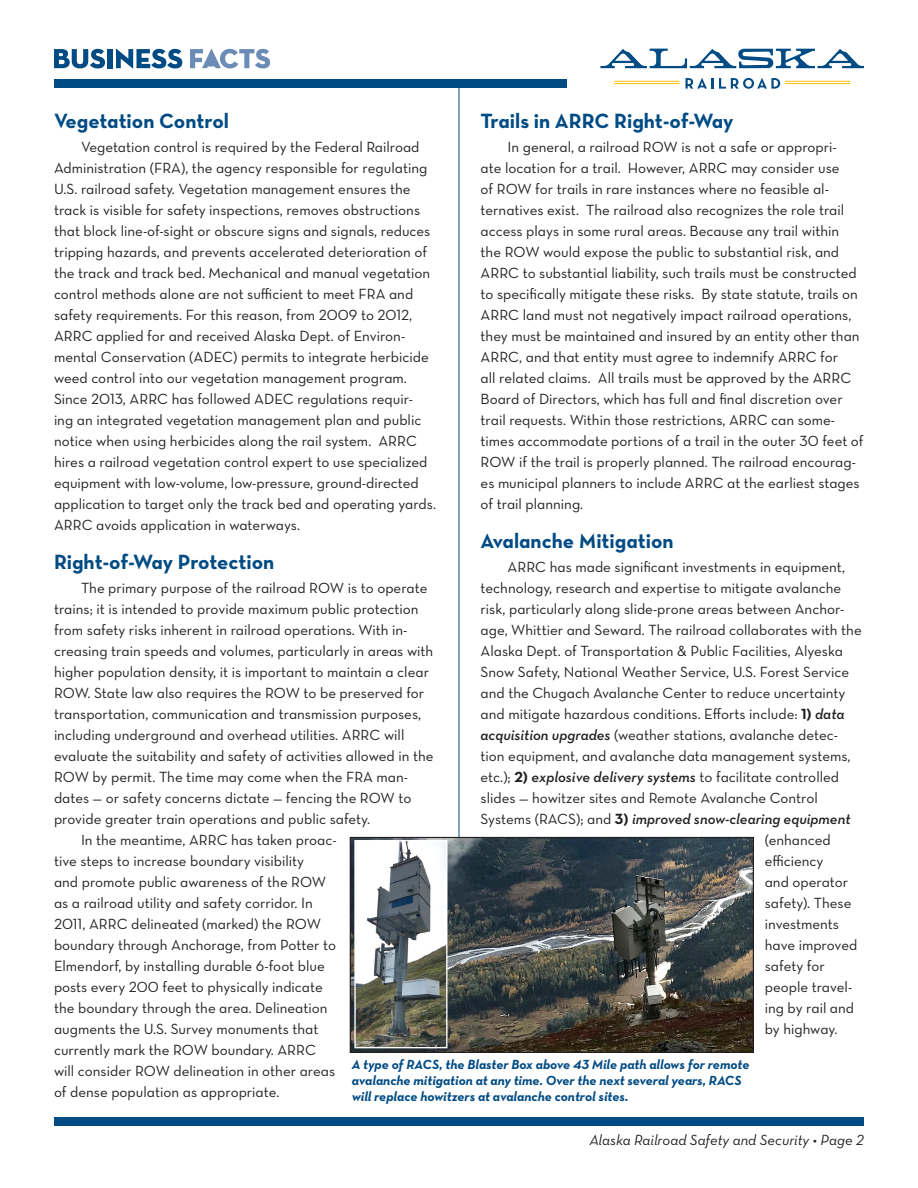
<style>
.page{position:relative;width:918px;height:1188px;background:#fff}
.page>*{position:absolute;margin:0;border:0;box-sizing:border-box;transform-origin:0 0}
.Subhead_1{font:21px "Neutra Text Bold Alt";color:#004b84}
.FSBodyText{font:15px/21px "Neutra Text Book Alt";color:#231f20}
.FSBodyText-2{font:15px "Neutra Text Demi Italic Alt";color:#231f20}
.t1{font:15px "Neutra Text Book Italic Alt";color:#231f20}
.t2{font:13.5px/16.2px "Neutra Text Bold Italic Alt";color:#004b84}
.s1{font-family:"Neutra Text Bold Alt"}
.s2{font-family:"Neutra Text Demi Italic Alt"}
.s3{font-family:"Neutra Text Book Alt"}
</style>
<div class="page">
<div style="left:54px;top:1118px;width:810px;height:8px;background:#004b84"></div>
<div style="left:54px;top:80px;width:513px;height:8px;background:#004b84"></div>
<svg style="left:686px;top:78px;width:94px;height:11px"></svg>
<svg style="left:600px;top:49px;width:264px;height:19px"></svg>
<hr style="left:614px;top:81px;width:66px;height:1px;background:#fdbe12">
<hr style="left:614px;top:83px;width:66px;height:1px;background:#fdbe12">
<hr style="left:785px;top:81px;width:65px;height:1px;background:#fdbe12">
<hr style="left:785px;top:83px;width:65px;height:1px;background:#fdbe12">
<svg style="left:54px;top:49px;width:51px;height:19px"></svg>
<div style="left:107px;top:49px;width:6px;height:19px;background:#004b84"></div>
<svg style="left:116px;top:49px;width:66px;height:20px"></svg>
<svg style="left:190px;top:49px;width:80px;height:19px"></svg>
<hr style="left:459px;top:88px;width:1px;height:910px;background:#004b84">
<img style="left:352px;top:839px;width:400px;height:212px">
<div style="left:350px;top:837px;width:404px;height:216px;border:1px solid #231f20"></div>
<img style="left:356px;top:842px;width:89px;height:204px">
<div style="left:354px;top:840px;width:93px;height:208px;border:1px solid #fff"></div>
<p class="Subhead_1" style="left:481px;top:108px;width:254px">Trails in ARRC Right-of-Way</p>
<p class="FSBodyText" style="left:481px;top:136px;width:385px;text-indent:27px">In general, a railroad ROW is not a safe or appropri-<br>ate location for a trail. However, ARRC may consider use<br>of ROW for trails in rare instances where no feasible al&shy;ternatives exist. The railroad also recognizes the role trail access plays in some rural areas. Because any trail within<br>the ROW would expose the public to substantial risk, and ARRC to substantial liability, such trails must be constructed to specifically mitigate these risks. By state statute, trails on ARRC land must not negatively impact railroad operations, they must be maintained and insured by an entity other than ARRC, and that entity must agree to indemnify ARRC for<br>all related claims. All trails must be approved by the ARRC Board of Directors, which has full and final discretion over trail requests. Within those restrictions, ARRC can some&shy;times accommodate portions of a trail in the outer 30 feet of ROW if the trail is properly planned. The railroad encourag&shy;es municipal planners to include ARRC at the earliest stages of trail planning.</p>
<p class="Subhead_1" style="left:481px;top:528px;width:194px">Avalanche Mitigation</p>
<p class="FSBodyText" style="left:508px;top:556px;width:339px">ARRC has made significant investments in equipment,</p>
<p class="FSBodyText" style="left:481px;top:577px;width:362px">technology, research and expertise to mitigate avalanche</p>
<p class="FSBodyText" style="left:481px;top:598px;width:365px">risk, particularly along slide-prone areas between Anchor-</p>
<p class="FSBodyText" style="left:481px;top:619px;width:383px">age, Whittier and Seward. The railroad collaborates with the</p>
<p class="FSBodyText" style="left:481px;top:640px;width:364px">Alaska Dept. of Transportation &amp; Public Facilities, Alyeska</p>
<p class="FSBodyText" style="left:481px;top:661px;width:370px">Snow Safety, National Weather Service, U.S. Forest Service</p>
<p class="FSBodyText" style="left:481px;top:682px;width:366px">and the Chugach Avalanche Center to reduce uncertainty</p>
<p class="FSBodyText" style="left:481px;top:703px;width:365px">and mitigate hazardous conditions. Efforts include: <span class="s1">1)</span> <span class="s2">data</span></p>
<p class="FSBodyText" style="left:481px;top:724px;width:359px"><span class="s2">acquisition upgrades</span> (weather stations, avalanche detec-</p>
<p class="FSBodyText" style="left:481px;top:745px;width:372px">tion equipment, and avalanche data management systems,</p>
<p class="FSBodyText" style="left:481px;top:766px;width:360px">etc.); <span class="s1">2)</span> <span class="s2">explosive delivery systems</span> to facilitate controlled</p>
<p class="FSBodyText" style="left:481px;top:787px;width:339px">slides — howitzer sites and Remote Avalanche Control</p>
<p class="FSBodyText-2" style="left:481px;top:809px;width:371px"><span class="s3">Systems (RACS); and</span> <span class="s1">3)</span> improved snow-clearing equipment</p>
<p class="FSBodyText" style="left:765px;top:829px;width:68px">(enhanced</p>
<p class="FSBodyText" style="left:765px;top:850px;width:60px">efficiency</p>
<p class="FSBodyText" style="left:765px;top:871px;width:85px">and operator</p>
<p class="FSBodyText" style="left:765px;top:892px;width:88px">safety). These</p>
<p class="FSBodyText" style="left:765px;top:913px;width:76px">investments</p>
<p class="FSBodyText" style="left:765px;top:934px;width:94px">have improved</p>
<p class="FSBodyText" style="left:765px;top:955px;width:62px">safety for</p>
<p class="FSBodyText" style="left:765px;top:976px;width:89px">people travel-</p>
<p class="FSBodyText" style="left:765px;top:997px;width:91px">ing by rail and</p>
<p class="FSBodyText" style="left:765px;top:1018px;width:74px">by highway.</p>
<p class="t2" style="left:352px;top:1056px;width:399px">A type of RACS, the Blaster Box above 43 Mile path allows for remote avalanche mitigation at any time. Over the next several years, RACS will replace howitzers at avalanche control sites.</p>
<p class="Subhead_1" style="left:54px;top:108px;width:176px">Vegetation Control</p>
<p class="FSBodyText" style="left:54px;top:136px;width:384px;text-indent:27px">Vegetation control is required by the Federal Railroad Administration (FRA), the agency responsible for regulating U.S. railroad safety. Vegetation management ensures the track is visible for safety inspections, removes obstructions that block line-of-sight or obscure signs and signals, reduces tripping hazards, and prevents accelerated deterioration of the track and track bed. Mechanical and manual vegetation control methods alone are not sufficient to meet FRA and safety requirements. For this reason, from 2009 to 2012, ARRC applied for and received Alaska Dept. of Environ&shy;mental Conservation (ADEC) permits to integrate herbicide weed control into our vegetation management program.<br>Since 2013, ARRC has followed ADEC regulations requir&shy;ing an integrated vegetation management plan and public notice when using herbicides along the rail system. ARRC hires a railroad vegetation control expert to use specialized equipment with low-volume, low-pressure, ground-directed application to target only the track bed and operating yards.<br>ARRC avoids application in waterways.</p>
<p class="Subhead_1" style="left:54px;top:549px;width:222px">Right-of-Way Protection</p>
<p class="FSBodyText" style="left:54px;top:577px;width:381px;text-indent:27px">The primary purpose of the railroad ROW is to operate trains; it is intended to provide maximum public protection from safety risks inherent in railroad operations. With in&shy;creasing train speeds and volumes, particularly in areas with higher population density, it is important to maintain a clear ROW. State law also requires the ROW to be preserved for transportation, communication and transmission purposes, including underground and overhead utilities. ARRC will evaluate the suitability and safety of activities allowed in the ROW by permit. The time may come when the FRA man&shy;dates — or safety concerns dictate — fencing the ROW to provide greater train operations and public safety.</p>
<p class="FSBodyText" style="left:54px;top:829px;width:284px;text-indent:27px">In the meantime, ARRC has taken proac&shy;tive steps to increase boundary visibility<br>and promote public awareness of the ROW as a railroad utility and safety corridor. In 2011, ARRC delineated (marked) the ROW boundary through Anchorage, from Potter to Elmendorf, by installing durable 6-foot blue posts every 200 feet to physically indicate the boundary through the area. Delineation augments the U.S. Survey monuments that currently mark the ROW boundary. ARRC will consider ROW delineation in other areas of dense population as appropriate.</p>
<p class="t1" style="left:589px;top:1130px;width:276px">Alaska Railroad Safety and Security • Page 2</p>
</div>
